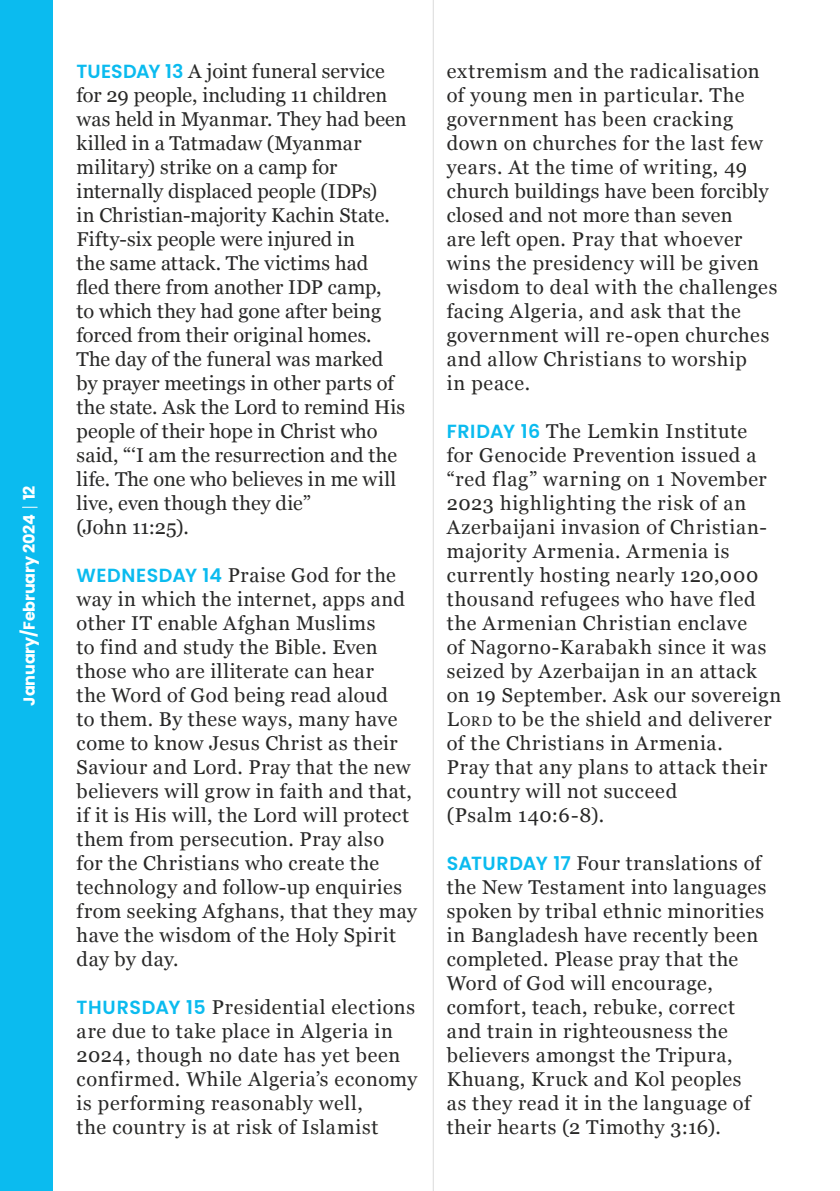
<style>
.page{position:relative;width:840px;height:1191px;background:#fff}
.page>*{position:absolute;margin:0;border:0;box-sizing:border-box;transform-origin:0 0}
.t1{font:20px/24px "Georgia";letter-spacing:.025em;color:#282827}
.t2{font:20px/24px "Georgia";letter-spacing:.005em;color:#282827}
.t3{font:700 16px "Poppins";letter-spacing:-.01em;color:#fff}
.s1{font-family:"Poppins";font-weight:600;font-size:19px;color:#0bbbef}
.s2{font-style:inherit}
.s3{font-size:14px}
</style>
<div class="page">
<div style="left:0;top:0;width:53px;height:1191px;background:#0bbbef"></div>
<svg style="left:22px;top:507px;width:15px;height:1px"></svg>
<hr style="left:432px;top:0;width:1px;height:1191px;background:#dadada">
<p class="t3" style="left:20px;top:705px;width:222px;rotate:-90deg">January/February 2024 12</p>
<p class="t2" style="left:77px;top:58px;width:331px"><span class="s1">TUESDAY 13</span> A joint funeral service for 29 people, including 11 children was held in Myanmar. They had been killed in a Tatmadaw (Myanmar military) strike on a camp for internally displaced people (IDPs)<br>in Christian-majority Kachin State.<br>Fifty-six people were injured in<br>the same attack. The victims had<br>fled there from another IDP camp,<br>to which they had gone after being forced from their original homes.<br>The day of the funeral was marked by prayer meetings in other parts of the state. Ask the Lord to remind His people of their hope in Christ who said, “‘I am the resurrection and the life. The one who believes in me will live, even though they die”<br>(John 11:25).</p>
<p class="t1" style="left:77px;top:562px;width:342px"><span class="s1">WEDNESDAY 14</span> Praise God for the way in which the internet, apps and other IT enable Afghan Muslims<br>to find and study the Bible. Even those who are illiterate can hear<br>the Word of God being read aloud<br>to them. By these ways, many have come to know Jesus Christ as their<br>Saviour and Lord. Pray that the new believers will grow in faith and that, if it is His will, the Lord will protect them from persecution. Pray also<br>for the Christians who create the technology and follow-up enquiries from seeking Afghans, that they may have the wisdom of the Holy Spirit day by day.</p>
<p class="t1" style="left:77px;top:994px;width:342px"><span class="s1">THURSDAY 15</span> Presidential elections are due to take place in Algeria in 2024, though no date has yet been confirmed. While Algeria’s economy is performing reasonably well,<br>the country is at risk of Islamist</p>
<p class="t1" style="left:446px;top:58px;width:332px">extremism and the radicalisation of young men in particular. The government has been cracking down on churches for the last few years. At the time of writing, 49 church buildings have been forcibly closed and not more than seven<br>are left open. Pray that whoever wins the presidency will be given wisdom to deal with the challenges facing Algeria, and ask that the government will re-open churches and allow Christians to worship<br>in peace.</p>
<p class="t1" style="left:446px;top:418px;width:336px"><span class="s1">FRIDAY 16</span> The Lemkin Institute<br>for Genocide Prevention issued a “red flag” warning on 1 November<br>2023 highlighting the risk of an<br>Azerbaijani invasion of Christian&shy;majority Armenia. Armenia is currently hosting nearly 120,000 thousand refugees who have fled the Armenian Christian enclave<br>of Nagorno-Karabakh since it was seized by Azerbaijan in an attack on 19 September. Ask our sovereign<br><span class="s2">L</span><span class="s3">ord</span> to be the shield and deliverer of the Christians in Armenia.<br>Pray that any plans to attack their country will not succeed<br>(Psalm 140:6-8).</p>
<p class="t1" style="left:446px;top:850px;width:321px"><span class="s1">SATURDAY 17</span> Four translations of the New Testament into languages spoken by tribal ethnic minorities in Bangladesh have recently been completed. Please pray that the<br>Word of God will encourage, comfort, teach, rebuke, correct and train in righteousness the believers amongst the Tripura,<br>Khuang, Kruck and Kol peoples<br>as they read it in the language of their hearts (2 Timothy 3:16).</p>
</div>
